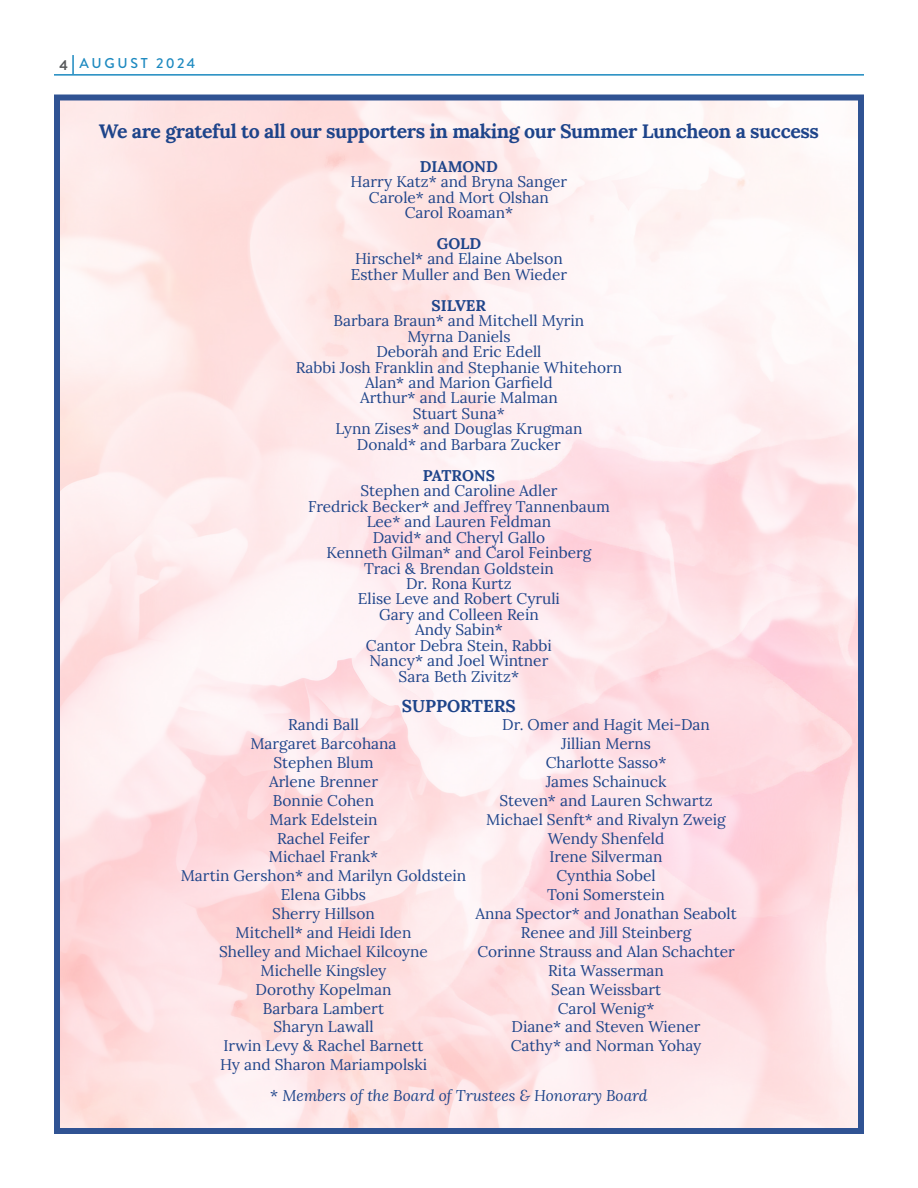
<style>
.page{position:relative;width:918px;height:1188px;background:#fff}
.page>*{position:absolute;margin:0;border:0;box-sizing:border-box;transform-origin:0 0}
.t1{font:700 19.5px "Lora";letter-spacing:-.02em;color:#1e448a}
.t2{font:700 17.1px "Lora";color:#1e448a}
.t3{font:15.45px/18.9px "Lora";color:#1e448a;text-align:center}
.t4{font:italic 15.45px "Lora";color:#1e448a}
.t5{font:700 15.45px "Lora";color:#1e448a}
.t6{font:500 14.25px "Brandon Grotesque";letter-spacing:.185em;color:#1c89c0}
.s1{font-weight:700;color:#57585a}
.s2{font-style:normal}
</style>
<div class="page">
<svg style="left:72px;top:55px;width:2px;height:19px"></svg>
<hr style="left:54px;top:74px;width:810px;height:2px;background:#1c89c0">
<div style="left:54px;top:94px;width:810px;height:1040px;border:6px solid #1e448a"></div>
<p class="t6" style="left:59px;top:53px;width:137px"><span class="s1">4</span> AUGUST 2024</p>
<p class="t1" style="left:99px;top:115px;width:722px">We are grateful to all our supporters in making our Summer Luncheon a success</p>
<p class="t5" style="left:420px;top:153px;width:80px">DIAMOND</p>
<p class="t3" style="left:351px;top:171px;width:218px">Harry Katz* and Bryna Sanger</p>
<p class="t3" style="left:369px;top:187px;width:181px">Carole* and Mort Olshan</p>
<p class="t3" style="left:405px;top:202px;width:110px">Carol Roaman*</p>
<p class="t5" style="left:437px;top:230px;width:46px">GOLD</p>
<p class="t3" style="left:355px;top:248px;width:209px">Hirschel* and Elaine Abelson</p>
<p class="t3" style="left:351px;top:264px;width:218px">Esther Muller and Ben Wieder</p>
<p class="t5" style="left:432px;top:292px;width:56px">SILVER</p>
<p class="t3" style="left:334px;top:310px;width:252px">Barbara Braun* and Mitchell Myrin</p>
<p class="t3" style="left:376px;top:327px;width:167px;line-height:15.5px">Myrna Daniels<br>Deborah and Eric Edell</p>
<p class="t3" style="left:296px;top:357px;width:328px">Rabbi Josh Franklin and Stephanie Whitehorn</p>
<p class="t3" style="left:365px;top:372px;width:189px">Alan* and Marion Garfield</p>
<p class="t3" style="left:360px;top:388px;width:199px">Arthur* and Laurie Malman</p>
<p class="t3" style="left:413px;top:403px;width:94px">Stuart Suna*</p>
<p class="t3" style="left:335px;top:418px;width:249px">Lynn Zises* and Douglas Krugman</p>
<p class="t3" style="left:357px;top:434px;width:206px">Donald* and Barbara Zucker</p>
<p class="t5" style="left:423px;top:462px;width:74px">PATRONS</p>
<p class="t3" style="left:360px;top:480px;width:199px">Stephen and Caroline Adler</p>
<p class="t3" style="left:308px;top:496px;width:303px">Fredrick Becker* and Jeffrey Tannenbaum</p>
<p class="t3" style="left:367px;top:511px;width:186px">Lee* and Lauren Feldman</p>
<p class="t3" style="left:373px;top:527px;width:174px">David* and Cheryl Gallo</p>
<p class="t3" style="left:327px;top:542px;width:266px">Kenneth Gilman* and Carol Feinberg</p>
<p class="t3" style="left:364px;top:558px;width:191px">Traci &amp; Brendan Goldstein</p>
<p class="t3" style="left:406px;top:573px;width:107px">Dr. Rona Kurtz</p>
<p class="t3" style="left:358px;top:588px;width:204px">Elise Leve and Robert Cyruli</p>
<p class="t3" style="left:379px;top:604px;width:161px">Gary and Colleen Rein</p>
<p class="t3" style="left:415px;top:619px;width:89px">Andy Sabin*</p>
<p class="t3" style="left:366px;top:635px;width:188px">Cantor Debra Stein, Rabbi</p>
<p class="t3" style="left:369px;top:650px;width:180px">Nancy* and Joel Wintner</p>
<p class="t3" style="left:399px;top:666px;width:122px">Sara Beth Zivitz*</p>
<p class="t3" style="left:288px;top:714px;width:72px">Randi Ball</p>
<p class="t3" style="left:250px;top:733px;width:148px">Margaret Barcohana</p>
<p class="t3" style="left:273px;top:752px;width:102px">Stephen Blum</p>
<p class="t3" style="left:269px;top:771px;width:111px">Arlene Brenner</p>
<p class="t3" style="left:273px;top:790px;width:103px">Bonnie Cohen</p>
<p class="t3" style="left:270px;top:809px;width:109px">Mark Edelstein</p>
<p class="t3" style="left:277px;top:828px;width:94px">Rachel Feifer</p>
<p class="t3" style="left:269px;top:847px;width:111px">Michael Frank*</p>
<p class="t3" style="left:181px;top:865px;width:287px">Martin Gershon* and Marilyn Goldstein</p>
<p class="t3" style="left:281px;top:884px;width:87px">Elena Gibbs</p>
<p class="t3" style="left:272px;top:903px;width:104px">Sherry Hillson</p>
<p class="t3" style="left:236px;top:922px;width:177px">Mitchell* and Heidi Iden</p>
<p class="t3" style="left:219px;top:941px;width:210px">Shelley and Michael Kilcoyne</p>
<p class="t3" style="left:261px;top:960px;width:127px">Michelle Kingsley</p>
<p class="t3" style="left:256px;top:979px;width:137px">Dorothy Kopelman</p>
<p class="t3" style="left:263px;top:998px;width:123px">Barbara Lambert</p>
<p class="t3" style="left:273px;top:1017px;width:102px">Sharyn Lawall</p>
<p class="t3" style="left:224px;top:1035px;width:201px">Irwin Levy &amp; Rachel Barnett</p>
<p class="t3" style="left:220px;top:1054px;width:209px">Hy and Sharon Mariampolski</p>
<p class="t2" style="left:402px;top:692px;width:115px">SUPPORTERS</p>
<p class="t3" style="left:475px;top:714px;width:263px">Dr. Omer and Hagit Mei-Dan<br>Jillian Merns<br>Charlotte Sasso*<br>James Schainuck<br>Steven* and Lauren Schwartz<br>Michael Senft* and Rivalyn Zweig<br>Wendy Shenfeld<br>Irene Silverman<br>Cynthia Sobel<br>Toni Somerstein<br>Anna Spector* and Jonathan Seabolt<br>Renee and Jill Steinberg<br>Corinne Strauss and Alan Schachter<br>Rita Wasserman<br>Sean Weissbart<br>Carol Wenig*<br>Diane* and Steven Wiener<br>Cathy* and Norman Yohay</p>
<p class="t4" style="left:270px;top:1085px;width:379px"><span class="s2">*</span> Members of the Board of Trustees &amp; Honorary Board</p>
</div>
